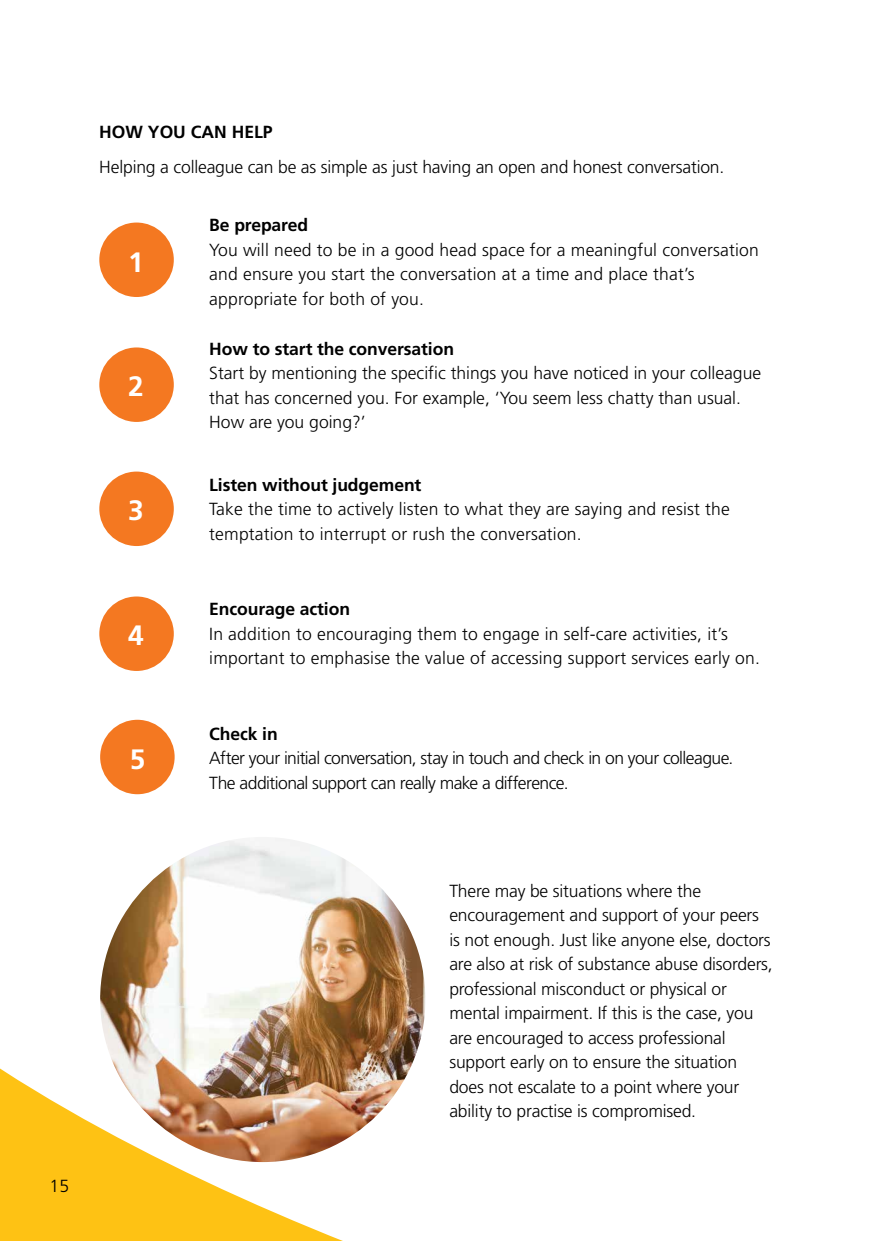
<style>
.page{position:relative;width:874px;height:1241px;background:#fff}
.page>*{position:absolute;margin:0;border:0;box-sizing:border-box;transform-origin:0 0}
.t1{font:28px "Frutiger LT 65 Bd";color:#fff}
.t2{font:17.5px/24.5px "Frutiger LT 45 Lt";letter-spacing:-.01em;color:#000}
.t3{font:17.5px/24.5px "Frutiger LT 45 Lt";letter-spacing:.01em;color:#000}
.t4{font:17.5px/24.5px "Frutiger LT 45 Lt";letter-spacing:-.035em;color:#000}
.t5{font:17.5px "Frutiger LT 65 Bd";letter-spacing:-.005em;color:#000}
</style>
<div class="page">
<svg style="left:0;top:241px;width:426px;height:999px"></svg>
<div style="left:99px;top:222px;width:75px;height:75px;background:#f47821;border-radius:50%"></div>
<div style="left:99px;top:347px;width:75px;height:75px;background:#f47821;border-radius:50%"></div>
<div style="left:99px;top:471px;width:75px;height:75px;background:#f47821;border-radius:50%"></div>
<div style="left:99px;top:596px;width:75px;height:75px;background:#f47821;border-radius:50%"></div>
<div style="left:100px;top:719px;width:74px;height:75px;background:#f47821;border-radius:50%"></div>
<img style="left:100px;top:836px;width:325px;height:325px;border-radius:162px">
<p class="t5" style="left:99px;top:122px;width:175px">HOW YOU CAN HELP</p>
<p class="t2" style="left:99px;top:154px;width:626px">Helping a colleague can be as simple as just having an open and honest conversation.</p>
<h1 class="t1" style="left:128px;top:245px;width:17px">1</h1>
<h1 class="t1" style="left:128px;top:369px;width:17px">2</h1>
<h1 class="t1" style="left:128px;top:494px;width:17px">3</h1>
<h1 class="t1" style="left:128px;top:618px;width:17px">4</h1>
<h1 class="t1" style="left:130px;top:742px;width:17px">5</h1>
<p class="t5" style="left:209px;top:215px;width:100px">Be prepared</p>
<p class="t3" style="left:209px;top:237px;width:550px">You will need to be in a good head space for a meaningful conversation and ensure you start the conversation at a time and place that’s appropriate for both of you.</p>
<p class="t5" style="left:209px;top:338px;width:246px">How to start the conversation</p>
<p class="t2" style="left:209px;top:361px;width:553px">Start by mentioning the specific things you have noticed in your colleague that has concerned you. For example, ‘You seem less chatty than usual.<br>How are you going?’</p>
<p class="t5" style="left:209px;top:474px;width:213px">Listen without judgement</p>
<p class="t3" style="left:209px;top:497px;width:522px">Take the time to actively listen to what they are saying and resist the temptation to interrupt or rush the conversation.</p>
<p class="t5" style="left:209px;top:598px;width:142px">Encourage action</p>
<p class="t3" style="left:209px;top:621px;width:552px">In addition to encouraging them to engage in self-care activities, it’s important to emphasise the value of accessing support services early on.</p>
<p class="t5" style="left:209px;top:723px;width:70px">Check in</p>
<p class="t4" style="left:209px;top:746px;width:525px">After your initial conversation, stay in touch and check in on your colleague.<br>The additional support can really make a difference.</p>
<p class="t2" style="left:50px;top:1173px;width:21px">15</p>
<p class="t2" style="left:449px;top:878px;width:325px">There may be situations where the encouragement and support of your peers is not enough. Just like anyone else, doctors are also at risk of substance abuse disorders, professional misconduct or physical or mental impairment. If this is the case, you are encouraged to access professional support early on to ensure the situation does not escalate to a point where your ability to practise is compromised.</p>
</div>
